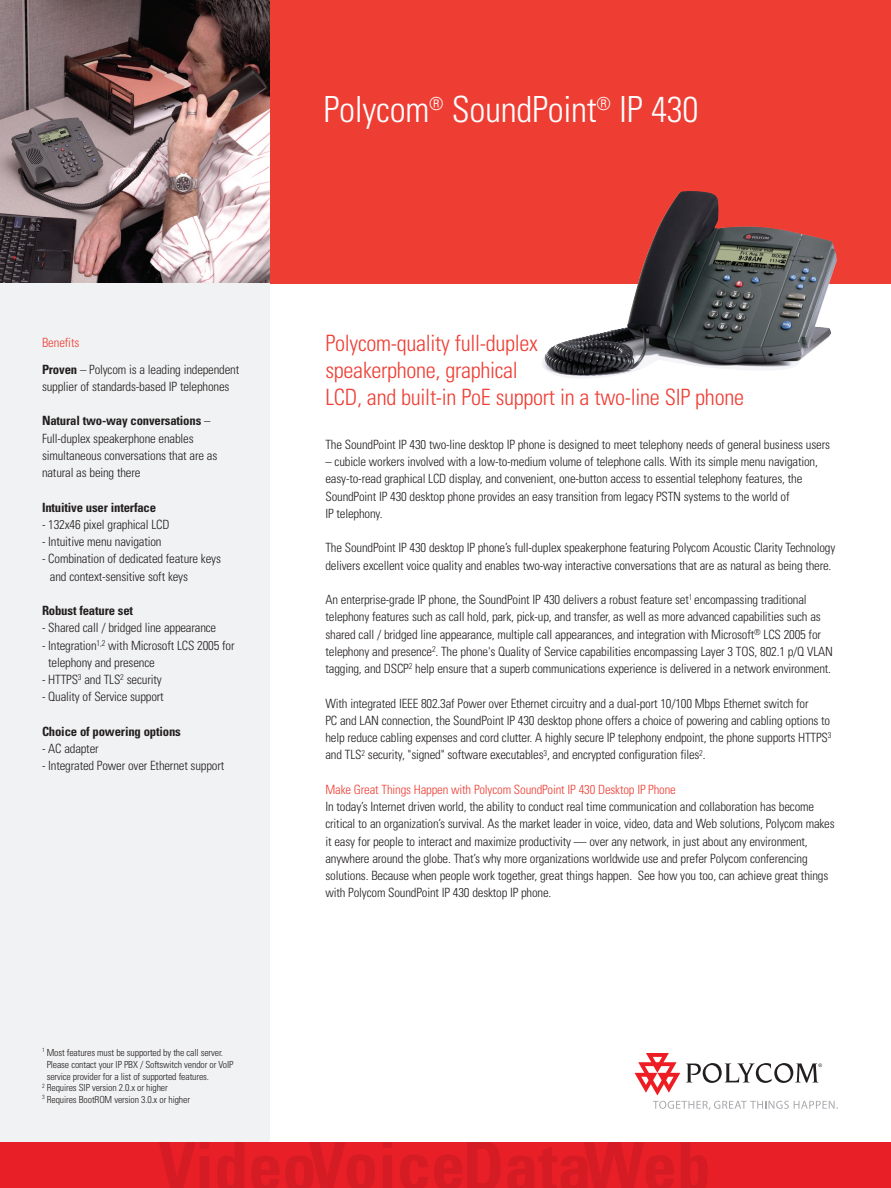
<style>
.page{position:relative;width:891px;height:1188px;background:#fff}
.page>*{position:absolute;margin:0;border:0;box-sizing:border-box;transform-origin:0 0}
.t1{font:300 condensed 36px "Univers";letter-spacing:-.01em;color:#fff}
.t2{font:300 condensed 22.5px/27px "Univers";letter-spacing:-.015em;color:#ee3e34}
.t3{font:300 condensed 12.75px/17.2px "Univers";letter-spacing:-.015em;color:#231f20}
.t4{font:700 condensed 12.75px "Univers";letter-spacing:-.015em;color:#231f20}
.t5{font:300 condensed 12.75px "Univers";letter-spacing:-.015em;color:#ee3e34}
.t6{font:300 condensed 9.75px "Univers";letter-spacing:-.015em;color:#231f20}
.s1{color:#ee3e34}
.s2{font-weight:700}
</style>
<div class="page">
<img style="left:0;top:0;width:270px;height:284px">
<div style="left:270px;top:0;width:621px;height:284px;background:#ee3e34"></div>
<div style="left:0;top:284px;width:270px;height:899px;background:#f1f2f3"></div>
<svg style="left:686px;top:1063px;width:136px;height:20px"></svg>
<svg style="left:634px;top:1053px;width:46px;height:42px"></svg>
<svg style="left:653px;top:1101px;width:185px;height:9px"></svg>
<div style="left:0;top:1142px;width:891px;height:46px;background:#e91f28"></div>
<img style="left:159px;top:1142px;width:150px;height:46px">
<img style="left:309px;top:1142px;width:154px;height:46px">
<img style="left:467px;top:1142px;width:116px;height:46px">
<img style="left:583px;top:1142px;width:125px;height:46px">
<img style="left:542px;top:191px;width:295px;height:187px">
<p class="t3" style="left:42px;top:331px;width:199px;line-height:26.2px"><span class="s1">Benefits<br></span><span class="s2">Proven</span> – Polycom is a leading independent</p>
<p class="t3" style="left:42px;top:379px;width:189px">supplier of standards-based IP telephones</p>
<p class="t3" style="left:42px;top:414px;width:177px"><span class="s2">Natural two-way conversations</span> –<br>Full-duplex speakerphone enables simultaneous conversations that are as natural as being there</p>
<p class="t4" style="left:42px;top:502px;width:116px">Intuitive user interface</p>
<p class="t3" style="left:42px;top:517px;width:129px">- 132x46 pixel graphical LCD</p>
<p class="t3" style="left:42px;top:534px;width:121px">- Intuitive menu navigation</p>
<p class="t3" style="left:50px;top:552px;width:172px;text-indent:-8px">- Combination of dedicated feature keys and context-sensitive soft keys</p>
<p class="t4" style="left:42px;top:606px;width:93px">Robust feature set</p>
<p class="t3" style="left:42px;top:621px;width:176px">- Shared call / bridged line appearance</p>
<p class="t3" style="left:48px;top:638px;width:188px;text-indent:-6px">- Integration<sup>1,2</sup> with Microsoft LCS 2005 for telephony and presence</p>
<p class="t3" style="left:42px;top:672px;width:121px">- HTTPS<sup>3</sup> and TLS<sup>2</sup> security</p>
<p class="t3" style="left:42px;top:690px;width:123px">- Quality of Service support</p>
<p class="t4" style="left:42px;top:727px;width:140px">Choice of powering options</p>
<p class="t3" style="left:42px;top:741px;width:58px">- AC adapter</p>
<p class="t3" style="left:42px;top:759px;width:184px">- Integrated Power over Ethernet support</p>
<p class="t6" style="left:42px;top:1049px;width:183px"><sup>1</sup> Most features must be supported by the call server.</p>
<p class="t6" style="left:47px;top:1061px;width:188px">Please contact your IP PBX / Softswitch vendor or VoIP</p>
<p class="t6" style="left:47px;top:1073px;width:164px">service provider for a list of supported features.</p>
<p class="t6" style="left:42px;top:1084px;width:127px"><sup>2</sup> Requires SIP version 2.0.x or higher</p>
<p class="t6" style="left:42px;top:1096px;width:150px"><sup>3</sup> Requires BootROM version 3.0.x or higher</p>
<h1 class="t1" style="left:324px;top:96px;width:376px">Polycom<sup>®</sup> SoundPoint<sup>®</sup> IP 430</h1>
<h2 class="t2" style="left:326px;top:331px;width:420px">Polycom-quality full-duplex<br>speakerphone, graphical<br>LCD, and built-in PoE support in a two-line SIP phone</h2>
<p class="t3" style="left:326px;top:437px;width:506px">The SoundPoint IP 430 two-line desktop IP phone is designed to meet telephony needs of general business users</p>
<p class="t3" style="left:326px;top:454px;width:494px">– cubicle workers involved with a low-to-medium volume of telephone calls. With its simple menu navigation, easy-to-read graphical LCD display, and convenient, one-button access to essential telephony features, the SoundPoint IP 430 desktop phone provides an easy transition from legacy PSTN systems to the world of<br>IP telephony.</p>
<p class="t3" style="left:326px;top:540px;width:511px">The SoundPoint IP 430 desktop IP phone’s full-duplex speakerphone featuring Polycom Acoustic Clarity Technology delivers excellent voice quality and enables two-way interactive conversations that are as natural as being there.</p>
<p class="t3" style="left:325px;top:592px;width:509px">An enterprise-grade IP phone, the SoundPoint IP 430 delivers a robust feature set<sup>1</sup> encompassing traditional telephony features such as call hold, park, pick-up, and transfer, as well as more advanced capabilities such as shared call / bridged line appearance, multiple call appearances, and integration with Microsoft<sup>®</sup> LCS 2005 for telephony and presence<sup>2</sup>. The phone's Quality of Service capabilities encompassing Layer 3 TOS, 802.1 p/Q VLAN tagging, and DSCP<sup>2</sup> help ensure that a superb communications experience is delivered in a network environment.</p>
<p class="t3" style="left:325px;top:696px;width:507px">With integrated IEEE 802.3af Power over Ethernet circuitry and a dual-port 10/100 Mbps Ethernet switch for<br>PC and LAN connection, the SoundPoint IP 430 desktop phone offers a choice of powering and cabling options to help reduce cabling expenses and cord clutter. A highly secure IP telephony endpoint, the phone supports HTTPS<sup>3 </sup>and TLS<sup>2</sup> security, "signed" software executables<sup>3</sup>, and encrypted configuration files<sup>2</sup>.</p>
<p class="t5" style="left:326px;top:785px;width:352px">Make Great Things Happen with Polycom SoundPoint IP 430 Desktop IP Phone</p>
<p class="t3" style="left:326px;top:799px;width:511px">In today’s Internet driven world, the ability to conduct real time communication and collaboration has become critical to an organization’s survival. As the market leader in voice, video, data and Web solutions, Polycom makes it easy for people to interact and maximize productivity — over any network, in just about any environment, anywhere around the globe. That’s why more organizations worldwide use and prefer Polycom conferencing solutions. Because when people work together, great things happen. See how you too, can achieve great things with Polycom SoundPoint IP 430 desktop IP phone.</p>
</div>
